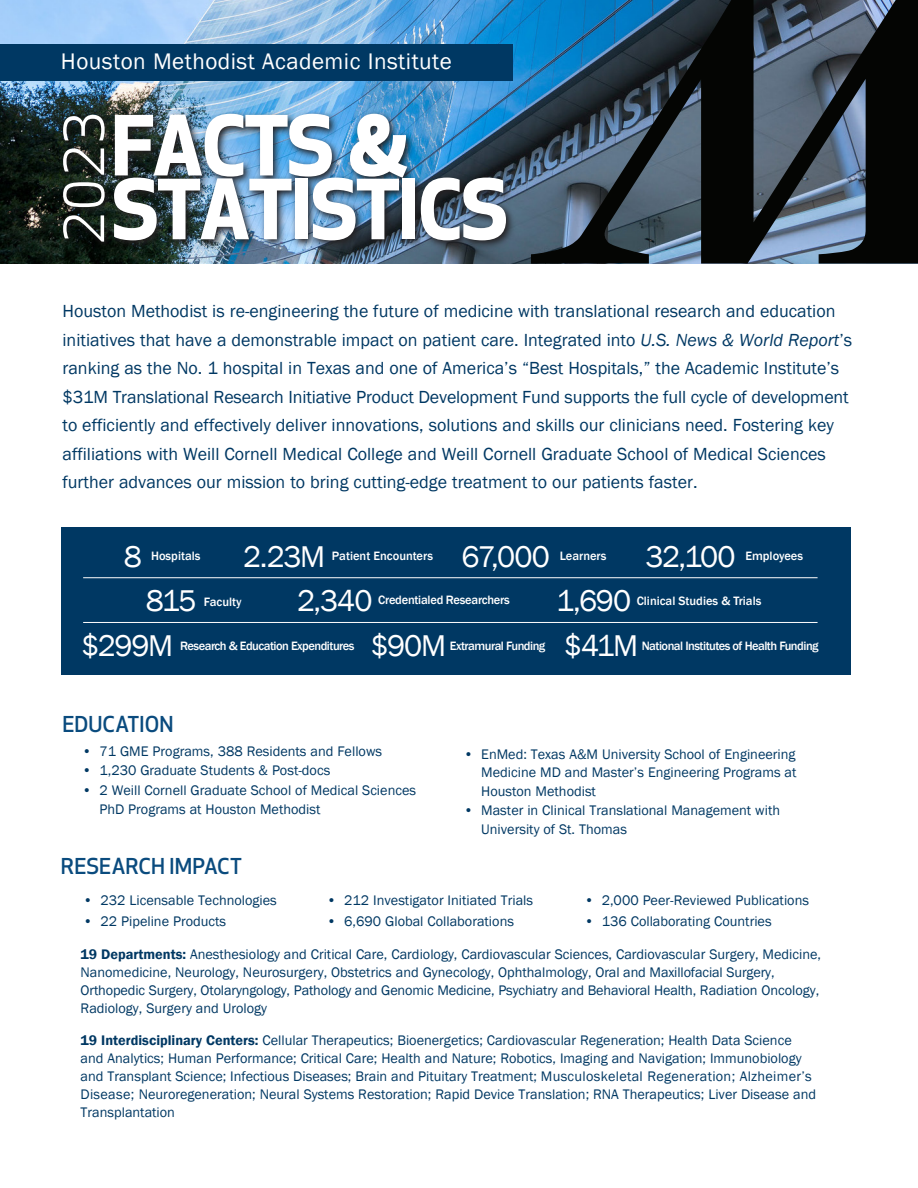
<style>
.page{position:relative;width:918px;height:1188px;background:#fff}
.page>*{position:absolute;margin:0;border:0;box-sizing:border-box;transform-origin:0 0}
.t1{font:700 80.7px "Apex New";letter-spacing:-.03em;color:#fff}
.t2{font:54px "Apex New";color:#fff}
.t3{font:30.9px "Franklin Gothic";letter-spacing:-.04em;color:#fff}
.t4{font:23.1px "Franklin Gothic";letter-spacing:.02em;color:#fff}
.t5{font:500 21.45px "Apex New";color:#0a4b7e}
.t6{font:18px/28.5px "Franklin Gothic";color:#003863}
.t7{font:14.25px/18px "Franklin Gothic";color:#003863}
.t8{font:500 12.45px "Franklin Gothic";letter-spacing:-.04em;color:#fff}
.t9{font:500 12.45px "Franklin Gothic";color:#fff}
.t10{font:500 12.45px "Franklin Gothic";letter-spacing:-.02em;color:#fff}
.s1{font-style:italic}
.s2{font-weight:600}
</style>
<div class="page">
<img style="left:0;top:0;width:531px;height:264px">
<img style="left:110px;top:110px;width:406px;height:140px">
<svg style="left:60px;top:111px;width:52px;height:138px;background:#17211b"></svg>
<div style="left:0;top:44px;width:512px;height:36px;background:#003863"></div>
<svg style="left:531px;top:0;width:387px;height:264px;background:#314454"></svg>
<div style="left:61px;top:527px;width:790px;height:148px;background:#003863"></div>
<hr style="left:83px;top:577px;width:735px;height:1px;background:#fff">
<hr style="left:83px;top:622px;width:735px;height:1px;background:#fff">
<p class="t4" style="left:61px;top:47px;width:392px">Houston Methodist Academic Institute</p>
<p class="t2" style="left:50px;top:244px;width:133px;rotate:-90deg">2023</p>
<p class="t1" style="left:111px;top:87px;width:299px">FACTS &amp;</p>
<p class="t1" style="left:111px;top:151px;width:399px">STATISTICS</p>
<p class="t6" style="left:62px;top:297px;width:791px">Houston Methodist is re-engineering the future of medicine with translational research and education initiatives that have a demonstrable impact on patient care. Integrated into <span class="s1">U.S. News &amp; World Report</span>’s ranking as the No. 1 hospital in Texas and one of America’s “Best Hospitals,” the Academic Institute’s $31M Translational Research Initiative Product Development Fund supports the full cycle of development to efficiently and effectively deliver innovations, solutions and skills our clinicians need. Fostering key affiliations with Weill Cornell Medical College and Weill Cornell Graduate School of Medical Sciences further advances our mission to bring cutting-edge treatment to our patients faster.</p>
<p class="t3" style="left:124px;top:537px;width:20px">8</p>
<p class="t9" style="left:151px;top:548px;width:51px">Hospitals</p>
<p class="t3" style="left:243px;top:537px;width:83px">2.23M</p>
<p class="t9" style="left:332px;top:548px;width:103px">Patient Encounters</p>
<p class="t3" style="left:462px;top:537px;width:90px">67,000</p>
<p class="t9" style="left:560px;top:548px;width:48px">Learners</p>
<p class="t3" style="left:646px;top:537px;width:91px">32,100</p>
<p class="t9" style="left:745px;top:548px;width:59px">Employees</p>
<p class="t3" style="left:297px;top:581px;width:77px">2,340</p>
<p class="t10" style="left:378px;top:592px;width:133px">Credentialed Researchers</p>
<p class="t3" style="left:556px;top:581px;width:76px">1,690</p>
<p class="t3" style="left:146px;top:581px;width:52px">815</p>
<p class="t9" style="left:204px;top:594px;width:39px">Faculty</p>
<p class="t9" style="left:637px;top:593px;width:126px">Clinical Studies &amp; Trials</p>
<p class="t3" style="left:82px;top:626px;width:93px">$299M</p>
<p class="t8" style="left:180px;top:639px;width:176px">Research &amp; Education Expenditures</p>
<p class="t3" style="left:371px;top:626px;width:77px">$90M</p>
<p class="t8" style="left:450px;top:638px;width:97px">Extramural Funding</p>
<p class="t3" style="left:564px;top:626px;width:75px">$41M</p>
<p class="t8" style="left:642px;top:638px;width:178px">National Institutes of Health Funding</p>
<p class="t5" style="left:62px;top:710px;width:113px">EDUCATION</p>
<p class="t7" style="left:82px;top:743px;width:302px">• 71 GME Programs, 388 Residents and Fellows</p>
<p class="t7" style="left:82px;top:762px;width:250px">• 1,230 Graduate Students &amp; Post-docs</p>
<p class="t7" style="left:99px;top:781px;width:318px;line-height:19.4px;text-indent:-17px">• 2 Weill Cornell Graduate School of Medical Sciences<br>PhD Programs at Houston Methodist</p>
<p class="t5" style="left:61px;top:852px;width:183px">RESEARCH IMPACT</p>
<p class="t7" style="left:481px;top:745px;width:317px;line-height:18.8px;text-align:justify;text-indent:-17px">• EnMed: Texas A&amp;M University School of Engineering Medicine MD and Master’s Engineering Programs at Houston Methodist</p>
<p class="t7" style="left:481px;top:801px;width:300px;line-height:18.8px;text-indent:-17px">• Master in Clinical Translational Management with<br>University of St. Thomas</p>
<p class="t7" style="left:83px;top:891px;width:195px">• 232 Licensable Technologies</p>
<p class="t7" style="left:83px;top:912px;width:145px">• 22 Pipeline Products</p>
<p class="t7" style="left:327px;top:891px;width:208px">• 212 Investigator Initiated Trials</p>
<p class="t7" style="left:327px;top:912px;width:189px">• 6,690 Global Collaborations</p>
<p class="t7" style="left:584px;top:891px;width:226px">• 2,000 Peer-Reviewed Publications</p>
<p class="t7" style="left:584px;top:912px;width:189px">• 136 Collaborating Countries</p>
<p class="t7" style="left:81px;top:946px;width:742px"><span class="s2">19 Departments:</span> Anesthesiology and Critical Care, Cardiology, Cardiovascular Sciences, Cardiovascular Surgery, Medicine, Nanomedicine, Neurology, Neurosurgery, Obstetrics and Gynecology, Ophthalmology, Oral and Maxillofacial Surgery, Orthopedic Surgery, Otolaryngology, Pathology and Genomic Medicine, Psychiatry and Behavioral Health, Radiation Oncology, Radiology, Surgery and Urology</p>
<p class="t7" style="left:81px;top:1032px;width:737px"><span class="s2">19 Interdisciplinary Centers:</span> Cellular Therapeutics; Bioenergetics; Cardiovascular Regeneration; Health Data Science and Analytics; Human Performance; Critical Care; Health and Nature; Robotics, Imaging and Navigation; Immunobiology and Transplant Science; Infectious Diseases; Brain and Pituitary Treatment; Musculoskeletal Regeneration; Alzheimer’s Disease; Neuroregeneration; Neural Systems Restoration; Rapid Device Translation; RNA Therapeutics; Liver Disease and Transplantation</p>
</div>
